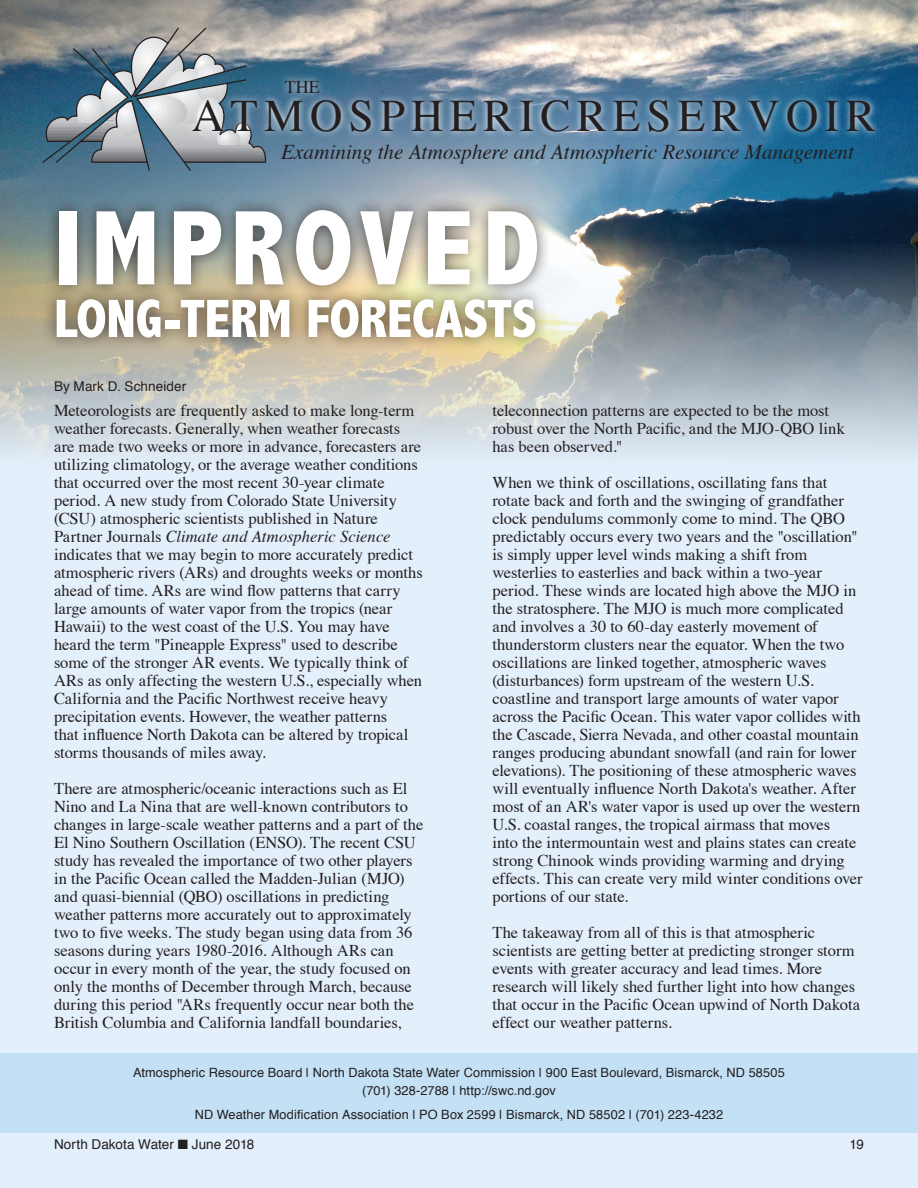
<style>
.page{position:relative;width:918px;height:1188px;background:#e3effa}
.page>*{position:absolute;margin:0;border:0;box-sizing:border-box;transform-origin:0 0}
.Body_Text{font:800 condensed 107.25px "Abadi";letter-spacing:.085em;color:#fff}
.Body_Text-2{font:800 condensed 54.6px "Abadi";letter-spacing:-.005em;color:#fff}
.t1{font:45px "Times";color:#231f20}
.t2{font:italic 21px "Times";color:#231f20}
.t3{font:18px "Times";color:#231f20}
.Body_Text-3{font:16.5px/18px "Times";letter-spacing:-.005em;color:#231f20}
.t4{font:13.5px "Helvetica";letter-spacing:.005em;color:#231f20}
.Photo_Caption{font:12.75px "Helvetica";letter-spacing:.01em;color:#231f20}
.s1{font-style:italic}
</style>
<div class="page">
<img style="left:0;top:0;width:918px;height:452px">
<div style="left:0;top:1053px;width:918px;height:80px;background:#c3e0f5"></div>
<hr style="left:172px;top:145px;width:95px;height:2px;background:#bcbdc0">
<hr style="left:172px;top:147px;width:95px;height:1px;background:#b5b6b9">
<hr style="left:172px;top:148px;width:95px;height:1px;background:#adaeb2">
<hr style="left:172px;top:149px;width:95px;height:2px;background:#a4a6a9">
<hr style="left:172px;top:151px;width:95px;height:1px;background:#9c9ea1">
<hr style="left:172px;top:152px;width:95px;height:2px;background:#95979a">
<hr style="left:172px;top:154px;width:95px;height:1px;background:#8d8f92">
<hr style="left:172px;top:155px;width:95px;height:2px;background:#86888b">
<hr style="left:172px;top:157px;width:95px;height:1px;background:#7e8083">
<hr style="left:172px;top:158px;width:95px;height:2px;background:#77787b">
<hr style="left:172px;top:160px;width:95px;height:1px;background:#6f7073">
<hr style="left:172px;top:161px;width:95px;height:1px;background:#69696c">
<svg style="left:42px;top:28px;width:224px;height:143px"></svg>
<svg style="left:186px;top:93px;width:696px;height:46px"></svg>
<svg style="left:278px;top:73px;width:49px;height:27px"></svg>
<div style="left:41px;top:196px;width:511px;height:156px;background:#231f20;opacity:.75"></div>
<p class="t3" style="left:285px;top:70px;width:36px">THE</p>
<p class="t1" style="left:192px;top:74px;width:685px">A T M O S P H E R I C R E S E R V O I R</p>
<p class="t2" style="left:281px;top:134px;width:574px">Examining the Atmosphere and Atmospheric Resource Management</p>
<p class="Body_Text" style="left:54px;top:186px;width:487px">IMPROVED</p>
<p class="Body_Text-2" style="left:54px;top:287px;width:484px">LONG-TERM FORECASTS</p>
<p class="t4" style="left:54px;top:376px;width:134px">By Mark D. Schneider</p>
<p class="Body_Text-3" style="left:54px;top:400px;width:370px">Meteorologists are frequently asked to make long-term weather forecasts. Generally, when weather forecasts are made two weeks or more in advance, forecasters are utilizing climatology, or the average weather conditions that occurred over the most recent 30-year climate period. A new study from Colorado State University (CSU) atmospheric scientists published in Nature Partner Journals <span class="s1">Climate and Atmospheric Science </span>indicates that we may begin to more accurately predict atmospheric rivers (ARs) and droughts weeks or months ahead of time. ARs are wind flow patterns that carry large amounts of water vapor from the tropics (near Hawaii) to the west coast of the U.S. You may have heard the term "Pineapple Express" used to describe some of the stronger AR events. We typically think of ARs as only affecting the western U.S., especially when California and the Pacific Northwest receive heavy precipitation events. However, the weather patterns<br>that influence North Dakota can be altered by tropical storms thousands of miles away.</p>
<p class="Body_Text-3" style="left:54px;top:778px;width:371px">There are atmospheric/oceanic interactions such as El Nino and La Nina that are well-known contributors to changes in large-scale weather patterns and a part of the El Nino Southern Oscillation (ENSO). The recent CSU study has revealed the importance of two other players in the Pacific Ocean called the Madden-Julian (MJO) and quasi-biennial (QBO) oscillations in predicting weather patterns more accurately out to approximately two to five weeks. The study began using data from 36 seasons during years 1980-2016. Although ARs can occur in every month of the year, the study focused on only the months of December through March, because during this period "ARs frequently occur near both the British Columbia and California landfall boundaries,</p>
<p class="Body_Text-3" style="left:492px;top:400px;width:354px">teleconnection patterns are expected to be the most robust over the North Pacific, and the MJO-QBO link has been observed."</p>
<p class="Body_Text-3" style="left:492px;top:472px;width:372px">When we think of oscillations, oscillating fans that rotate back and forth and the swinging of grandfather clock pendulums commonly come to mind. The QBO predictably occurs every two years and the "oscillation" is simply upper level winds making a shift from westerlies to easterlies and back within a two-year period. These winds are located high above the MJO in the stratosphere. The MJO is much more complicated and involves a 30 to 60-day easterly movement of thunderstorm clusters near the equator. When the two oscillations are linked together, atmospheric waves (disturbances) form upstream of the western U.S. coastline and transport large amounts of water vapor across the Pacific Ocean. This water vapor collides with the Cascade, Sierra Nevada, and other coastal mountain ranges producing abundant snowfall (and rain for lower elevations). The positioning of these atmospheric waves will eventually influence North Dakota's weather. After most of an AR's water vapor is used up over the western U.S. coastal ranges, the tropical airmass that moves<br>into the intermountain west and plains states can create strong Chinook winds providing warming and drying effects. This can create very mild winter conditions over portions of our state.</p>
<p class="Body_Text-3" style="left:492px;top:922px;width:369px">The takeaway from all of this is that atmospheric scientists are getting better at predicting stronger storm events with greater accuracy and lead times. More research will likely shed further light into how changes that occur in the Pacific Ocean upwind of North Dakota effect our weather patterns.</p>
<p class="Photo_Caption" style="left:133px;top:1062px;width:653px">Atmospheric Resource Board | North Dakota State Water Commission | 900 East Boulevard, Bismarck, ND 58505</p>
<p class="Photo_Caption" style="left:362px;top:1080px;width:195px">(701) 328-2788 | http://swc.nd.gov</p>
<p class="Photo_Caption" style="left:195px;top:1104px;width:530px">ND Weather Modification Association | PO Box 2599 | Bismarck, ND 58502 | (701) 223-4232</p>
<p class="t4" style="left:54px;top:1134px;width:202px">North Dakota Water ■ June 2018</p>
<p class="t4" style="left:850px;top:1134px;width:16px">19</p>
</div>
